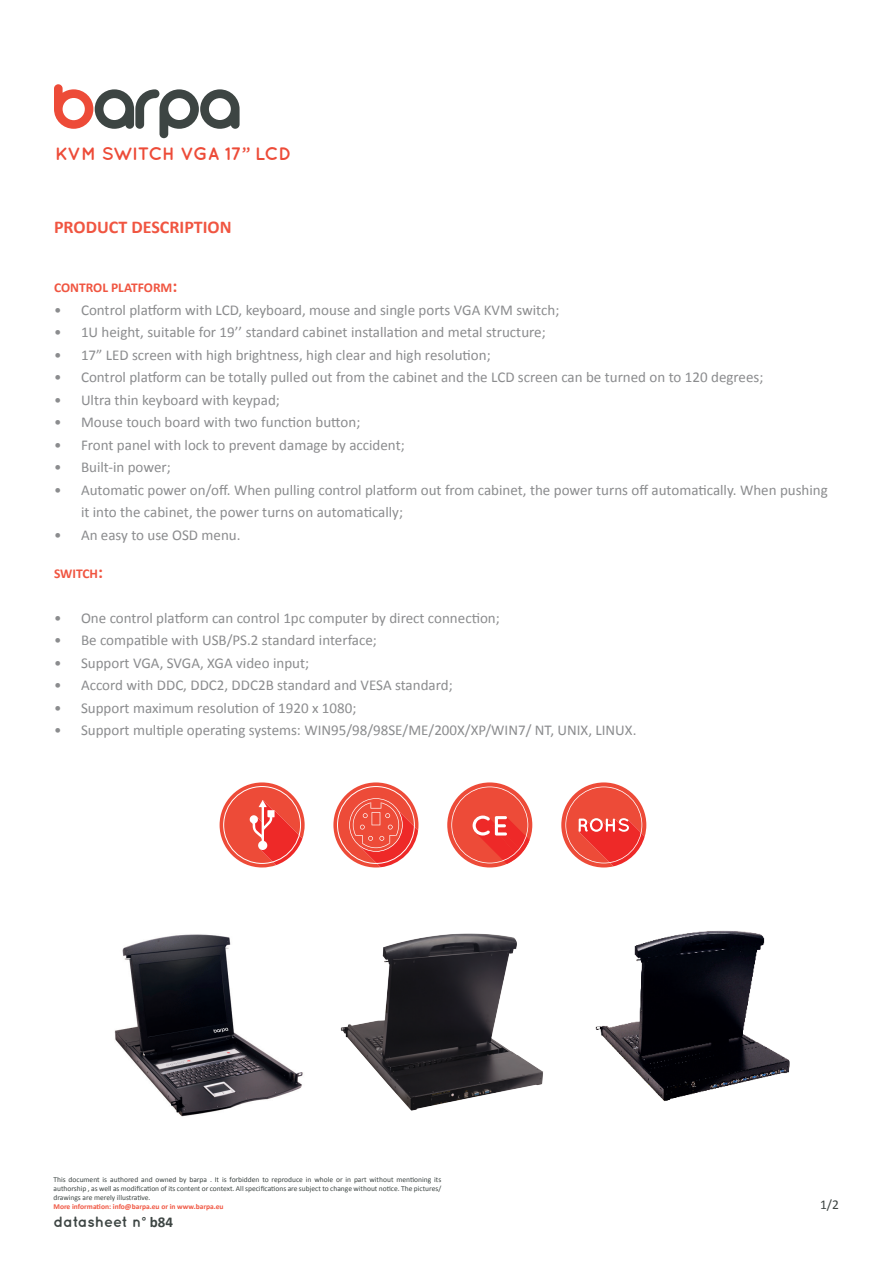
<style>
.page{position:relative;width:893px;height:1263px;background:#fff}
.page>*{position:absolute;margin:0;border:0;box-sizing:border-box;transform-origin:0 0}
.t1{font:700 18px "Quicksand";letter-spacing:-.015em;color:#ed4b38}
.t2{font:700 18px "Calibri";color:#f05541}
.t3{font:15px/22.5px "Calibri";color:#8b8c8e}
.t4{font:700 15px "Quicksand";color:#3d4543}
.t5{font:700 13.5px "Calibri";color:#f05541}
.t6{font:13.5px "Calibri";color:#3d4543}
.t7{font:7.5px/9px "Calibri";color:#3d4543;text-align:justify}
.t8{font:700 7.5px "Calibri";color:#f05541}
.s1{font-size:18px}
.s2{font-family:"Calibri";font-weight:400}
.s3{font-family:"Calibri"}
</style>
<div class="page">
<svg style="left:54px;top:84px;width:186px;height:54px"></svg>
<img style="left:340px;top:933px;width:203px;height:178px">
<img style="left:595px;top:930px;width:195px;height:171px">
<img style="left:114px;top:934px;width:189px;height:183px">
<div style="left:447px;top:782px;width:85px;height:85px;background:#ed4b38;border-radius:50%"></div>
<svg style="left:451px;top:786px;width:79px;height:78px"></svg>
<svg style="left:561px;top:782px;width:85px;height:85px"></svg>
<svg style="left:333px;top:782px;width:85px;height:85px"></svg>
<svg style="left:220px;top:782px;width:85px;height:85px"></svg>
<div style="left:223px;top:786px;width:78px;height:78px;border:1px solid #fff;border-radius:50%"></div>
<p class="t1" style="left:55px;top:142px;width:238px">KVM SWITCH VGA 17’’ LCD</p>
<p class="t2" style="left:54px;top:215px;width:179px">PRODUCT DESCRIPTION</p>
<p class="t5" style="left:54px;top:279px;width:125px">CONTROL PLATFORM<span class="s1">:</span></p>
<p class="t3" style="left:54px;top:299px;width:507px">• Control platform with LCD, keyboard, mouse and single ports VGA KVM switch;</p>
<p class="t3" style="left:54px;top:321px;width:493px">• 1U height, suitable for 19’’ standard cabinet installation and metal structure;</p>
<p class="t3" style="left:54px;top:344px;width:438px">• 17” LED screen with high brightness, high clear and high resolution;</p>
<p class="t3" style="left:54px;top:366px;width:711px">• Control platform can be totally pulled out from the cabinet and the LCD screen can be turned on to 120 degrees;</p>
<p class="t3" style="left:54px;top:389px;width:227px">• Ultra thin keyboard with keypad;</p>
<p class="t3" style="left:54px;top:411px;width:308px">• Mouse touch board with two function button;</p>
<p class="t3" style="left:54px;top:434px;width:352px">• Front panel with lock to prevent damage by accident;</p>
<p class="t3" style="left:54px;top:456px;width:118px">• Built-in power;</p>
<p class="t3" style="left:81px;top:479px;width:748px;text-indent:-27px">• Automatic power on/off. When pulling control platform out from cabinet, the power turns off automatically. When pushing it into the cabinet, the power turns on automatically;</p>
<p class="t3" style="left:54px;top:524px;width:188px">• An easy to use OSD menu.</p>
<p class="t5" style="left:54px;top:564px;width:51px">SWITCH<span class="s1">:</span></p>
<p class="t3" style="left:54px;top:606px;width:447px">• One control platform can control 1pc computer by direct connection;</p>
<p class="t3" style="left:54px;top:629px;width:324px">• Be compatible with USB/PS.2 standard interface;</p>
<p class="t3" style="left:54px;top:651px;width:257px">• Support VGA, SVGA, XGA video input;</p>
<p class="t3" style="left:54px;top:674px;width:400px">• Accord with DDC, DDC2, DDC2B standard and VESA standard;</p>
<p class="t3" style="left:54px;top:696px;width:304px">• Support maximum resolution of 1920 x 1080;</p>
<p class="t3" style="left:54px;top:719px;width:584px">• Support multiple operating systems: WIN95/98/98SE/ME/200X/XP/WIN7/ NT, UNIX, LINUX.</p>
<p class="t7" style="left:53px;top:1175px;width:389px">This document is authored and owned by barpa . It is forbidden to reproduce in whole or in part without mentioning its authorship , as well as modification of its content or context. All specifications are subject to change without notice. The pictures/ drawings are merely illustrative.</p>
<p class="t8" style="left:53px;top:1202px;width:172px">More information: info@barpa.eu or in www.barpa.eu</p>
<p class="t4" style="left:53px;top:1212px;width:121px">datasheet n<span class="s2">°</span> <span class="s3">b84</span></p>
<p class="t6" style="left:820px;top:1196px;width:20px">1/2</p>
</div>
